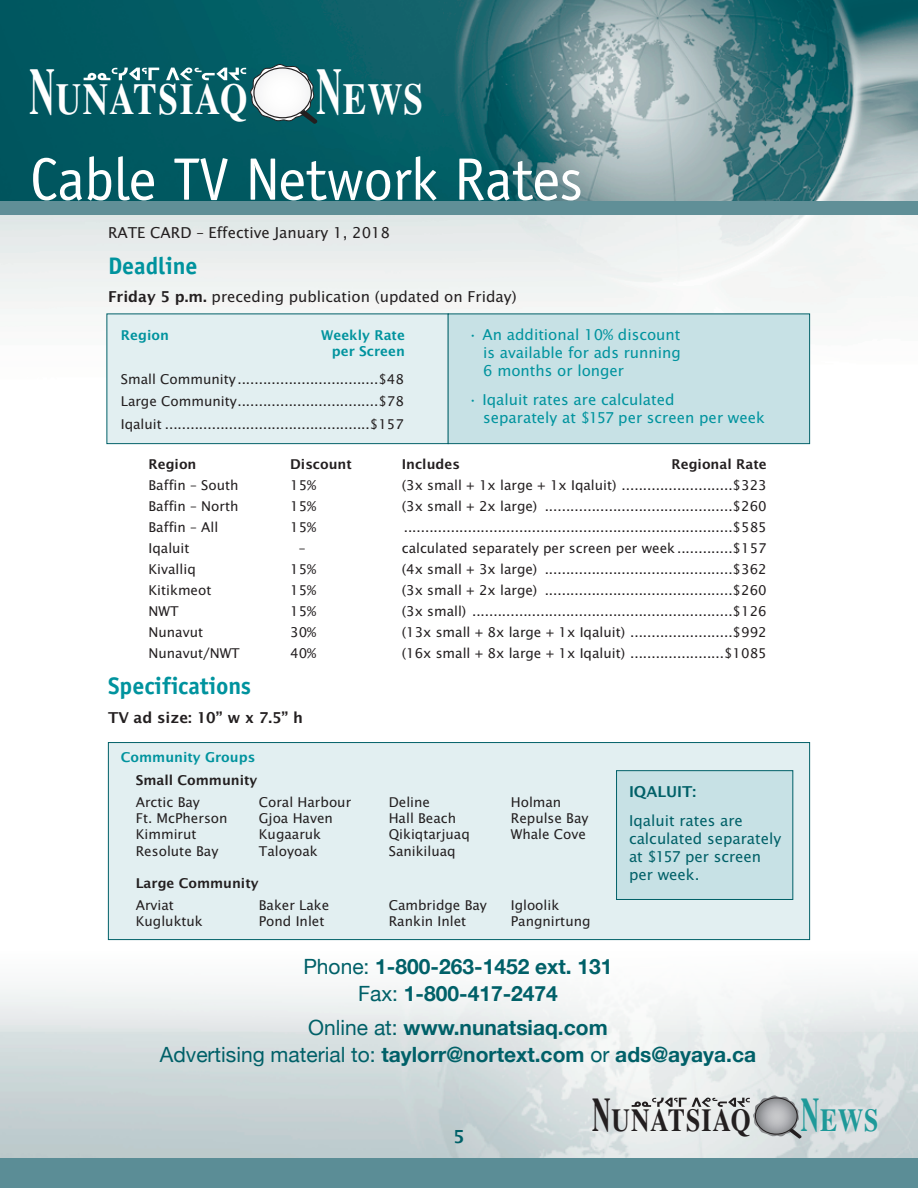
<style>
.page{position:relative;width:918px;height:1188px;background:#fff}
.page>*{position:absolute;margin:0;border:0;box-sizing:border-box;transform-origin:0 0}
.t1{font:60px "Officina Sans";letter-spacing:-.01em;color:#fff}
.t2{font:700 43.95px "Times";letter-spacing:.03em;color:#fff;scale:.8 1}
.t3{font:700 31.95px "Times";letter-spacing:.03em;color:#231f20;scale:.8 1}
.t4{font:700 24px "Officina Sans";color:#00939e}
.t5{font:700 21px/27px "Helvetica Neue";color:#006068;text-align:center}
.t6{font:600 18px "Lucida Sans";color:#006068}
.t7{font:15px/18px "Lucida Sans";color:#00939e;text-align:justify}
.t8{font:15px "Lucida Sans";color:#231f20}
.t9{font:15px/18px "Lucida Sans";color:#006068}
.t10{font:600 15px "Lucida Sans";color:#231f20}
.t11{font:600 15px "Lucida Sans";color:#006068}
.t12{font:13.5px/22.5px "Lucida Sans";color:#231f20;text-align:justify}
.t13{font:600 13.5px "Lucida Sans";color:#231f20}
.t14{font:600 13.5px/16.5px "Lucida Sans";color:#00939e;text-align:right}
.s1{font-size:66.15px}
.s2{font-weight:600}
.s3{font-weight:400}
.s4{font-size:48.15px}
.s5{font-size:48.15px;color:#1e9999}
.s6{color:#1e9999}
</style>
<div class="page">
<div style="left:0;top:1158px;width:918px;height:30px;background:#5b8d96"></div>
<svg style="left:632px;top:1095px;width:170px;height:44px;background:#d6dada"></svg>
<svg style="left:755px;top:1098px;width:42px;height:36px"></svg>
<div style="left:755px;top:1098px;width:43px;height:37px;border:1px solid #231f20;border-radius:50%"></div>
<img style="left:0;top:215px;width:917px;height:188px">
<img style="left:0;top:0;width:918px;height:201px">
<div style="left:0;top:201px;width:918px;height:14px;background:#608f97"></div>
<svg style="left:84px;top:68px;width:75px;height:12px"></svg>
<svg style="left:166px;top:64px;width:152px;height:60px;background:#1a676d"></svg>
<div style="left:254px;top:68px;width:57px;height:50px;background:#fafafa;border-radius:50%"></div>
<div style="left:253px;top:67px;width:59px;height:51px;border:1px solid #231f20;border-radius:50%"></div>
<div style="left:0;top:949px;width:918px;height:82px;background:linear-gradient(to bottom,#fff,#e7ebeb)"></div>
<div style="left:107px;top:314px;width:341px;height:129px;background:#e2eff1"></div>
<div style="left:106px;top:314px;width:343px;height:130px;border:1px solid #006068"></div>
<div style="left:448px;top:314px;width:361px;height:129px;background:#c7e1e5"></div>
<div style="left:448px;top:314px;width:362px;height:130px;border:1px solid #006068"></div>
<div style="left:109px;top:743px;width:700px;height:196px;background:#e2eff1"></div>
<div style="left:108px;top:742px;width:702px;height:198px;border:1px solid #006068"></div>
<div style="left:617px;top:771px;width:175px;height:128px;background:#c7e1e5"></div>
<div style="left:616px;top:770px;width:177px;height:130px;border:1px solid #006068"></div>
<h2 class="t2" style="left:29px;top:84px;width:494px"><span class="s1">N</span>UNATSIAQ <span class="s1">N</span>EWS</h2>
<h1 class="t1" style="left:30px;top:157px;width:554px">Cable TV Network Rates</h1>
<p class="t8" style="left:108px;top:224px;width:284px">RATE CARD – Effective January 1, 2018</p>
<h3 class="t4" style="left:108px;top:257px;width:91px">Deadline</h3>
<p class="t8" style="left:108px;top:288px;width:410px"><span class="s2">Friday 5 p.m.</span> preceding publication (updated on Friday)</p>
<p class="t14" style="left:121px;top:327px;width:50px">Region</p>
<p class="t14" style="left:321px;top:327px;width:85px">Weekly Rate per Screen</p>
<p class="t12" style="left:121px;top:368px;width:285px">Small Community.................................$48<br>Large Community.................................$78<br>Iqaluit ................................................$157</p>
<p class="t13" style="left:149px;top:457px;width:50px">Region</p>
<p class="t13" style="left:290px;top:457px;width:63px">Discount</p>
<p class="t13" style="left:402px;top:457px;width:60px">Includes</p>
<p class="t13" style="left:672px;top:457px;width:97px">Regional Rate</p>
<p class="t12" style="left:149px;top:474px;width:92px">Baffin – South</p>
<p class="t12" style="left:290px;top:474px;width:28px">15%</p>
<p class="t12" style="left:402px;top:474px;width:367px">(3x small + 1x large + 1x Iqaluit) ..........................$323</p>
<p class="t12" style="left:149px;top:495px;width:91px">Baffin – North</p>
<p class="t12" style="left:290px;top:495px;width:28px">15%</p>
<p class="t12" style="left:402px;top:495px;width:367px">(3x small + 2x large) ............................................$260</p>
<p class="t12" style="left:149px;top:516px;width:71px">Baffin – All</p>
<p class="t12" style="left:290px;top:516px;width:28px">15%</p>
<p class="t12" style="left:404px;top:516px;width:365px">.............................................................................$585</p>
<p class="t12" style="left:149px;top:537px;width:43px">Iqaluit</p>
<p class="t12" style="left:299px;top:537px;width:8px">–</p>
<p class="t12" style="left:402px;top:537px;width:367px">calculated separately per screen per week .............$157</p>
<p class="t12" style="left:149px;top:558px;width:49px">Kivalliq</p>
<p class="t12" style="left:290px;top:558px;width:28px">15%</p>
<p class="t12" style="left:402px;top:558px;width:367px">(4x small + 3x large) ............................................$362</p>
<p class="t12" style="left:149px;top:579px;width:65px">Kitikmeot</p>
<p class="t12" style="left:290px;top:579px;width:28px">15%</p>
<p class="t12" style="left:402px;top:579px;width:367px">(3x small + 2x large) ............................................$260</p>
<p class="t12" style="left:149px;top:600px;width:32px">NWT</p>
<p class="t12" style="left:290px;top:600px;width:28px">15%</p>
<p class="t12" style="left:402px;top:600px;width:367px">(3x small) .............................................................$126</p>
<p class="t12" style="left:149px;top:621px;width:56px">Nunavut</p>
<p class="t12" style="left:290px;top:621px;width:28px">30%</p>
<p class="t12" style="left:402px;top:621px;width:367px">(13x small + 8x large + 1x Iqaluit) ........................$992</p>
<p class="t12" style="left:149px;top:642px;width:93px">Nunavut/NWT</p>
<p class="t12" style="left:290px;top:642px;width:28px">40%</p>
<p class="t12" style="left:402px;top:642px;width:367px">(16x small + 8x large + 1x Iqaluit) ......................$1085</p>
<h3 class="t4" style="left:108px;top:677px;width:145px">Specifications</h3>
<p class="t10" style="left:108px;top:709px;width:197px">TV ad size: 10” w x 7.5” h</p>
<p class="t14" style="left:121px;top:749px;width:136px">Community Groups</p>
<p class="t13" style="left:136px;top:773px;width:123px">Small Community</p>
<p class="t12" style="left:136px;top:791px;width:66px">Arctic Bay</p>
<p class="t12" style="left:259px;top:791px;width:94px">Coral Harbour</p>
<p class="t12" style="left:389px;top:791px;width:43px">Deline</p>
<p class="t12" style="left:511px;top:791px;width:52px">Holman</p>
<p class="t12" style="left:136px;top:807px;width:93px">Ft. McPherson</p>
<p class="t12" style="left:259px;top:807px;width:76px">Gjoa Haven</p>
<p class="t12" style="left:389px;top:807px;width:69px">Hall Beach</p>
<p class="t12" style="left:511px;top:807px;width:79px">Repulse Bay</p>
<p class="t12" style="left:136px;top:823px;width:62px">Kimmirut</p>
<p class="t12" style="left:259px;top:823px;width:64px">Kugaaruk</p>
<p class="t12" style="left:389px;top:823px;width:83px">Qikiqtarjuaq</p>
<p class="t12" style="left:511px;top:823px;width:77px">Whale Cove</p>
<p class="t12" style="left:136px;top:840px;width:84px">Resolute Bay</p>
<p class="t12" style="left:259px;top:840px;width:60px">Taloyoak</p>
<p class="t12" style="left:389px;top:840px;width:69px">Sanikiluaq</p>
<p class="t13" style="left:136px;top:875px;width:124px">Large Community</p>
<p class="t12" style="left:136px;top:894px;width:40px">Arviat</p>
<p class="t12" style="left:259px;top:894px;width:72px">Baker Lake</p>
<p class="t12" style="left:389px;top:894px;width:100px">Cambridge Bay</p>
<p class="t12" style="left:511px;top:894px;width:50px">Igloolik</p>
<p class="t12" style="left:136px;top:910px;width:69px">Kugluktuk</p>
<p class="t12" style="left:259px;top:910px;width:67px">Pond Inlet</p>
<p class="t12" style="left:389px;top:910px;width:79px">Rankin Inlet</p>
<p class="t12" style="left:511px;top:910px;width:81px">Pangnirtung</p>
<p class="t7" style="left:483px;top:326px;width:199px;text-indent:-15px">• An additional 10% discount is available for ads running 6 months or longer</p>
<p class="t7" style="left:483px;top:391px;width:283px;text-indent:-15px">• Iqaluit rates are calculated<br>separately at $157 per screen per week</p>
<p class="t11" style="left:629px;top:783px;width:69px">IQALUIT:</p>
<p class="t9" style="left:629px;top:811px;width:154px">Iqaluit rates are calculated separately at $157 per screen per week.</p>
<h3 class="t5" style="left:303px;top:952px;width:311px"><span class="s3">Phone:</span> 1-800-263-1452 ext. 131<br><span class="s3">Fax:</span> 1-800-417-2474</h3>
<h3 class="t5" style="left:160px;top:1013px;width:598px"><span class="s3">Online at:</span> www.nunatsiaq.com<br><span class="s3">Advertising material to:</span> taylorr@nortext.com <span class="s3">or</span> ads@ayaya.ca</h3>
<h3 class="t6" style="left:453px;top:1126px;width:13px">5</h3>
<h3 class="t3" style="left:592px;top:1110px;width:359px"><span class="s4">N</span>UNATSIAQ <span class="s5">N</span><span class="s6">EWS</span></h3>
</div>
